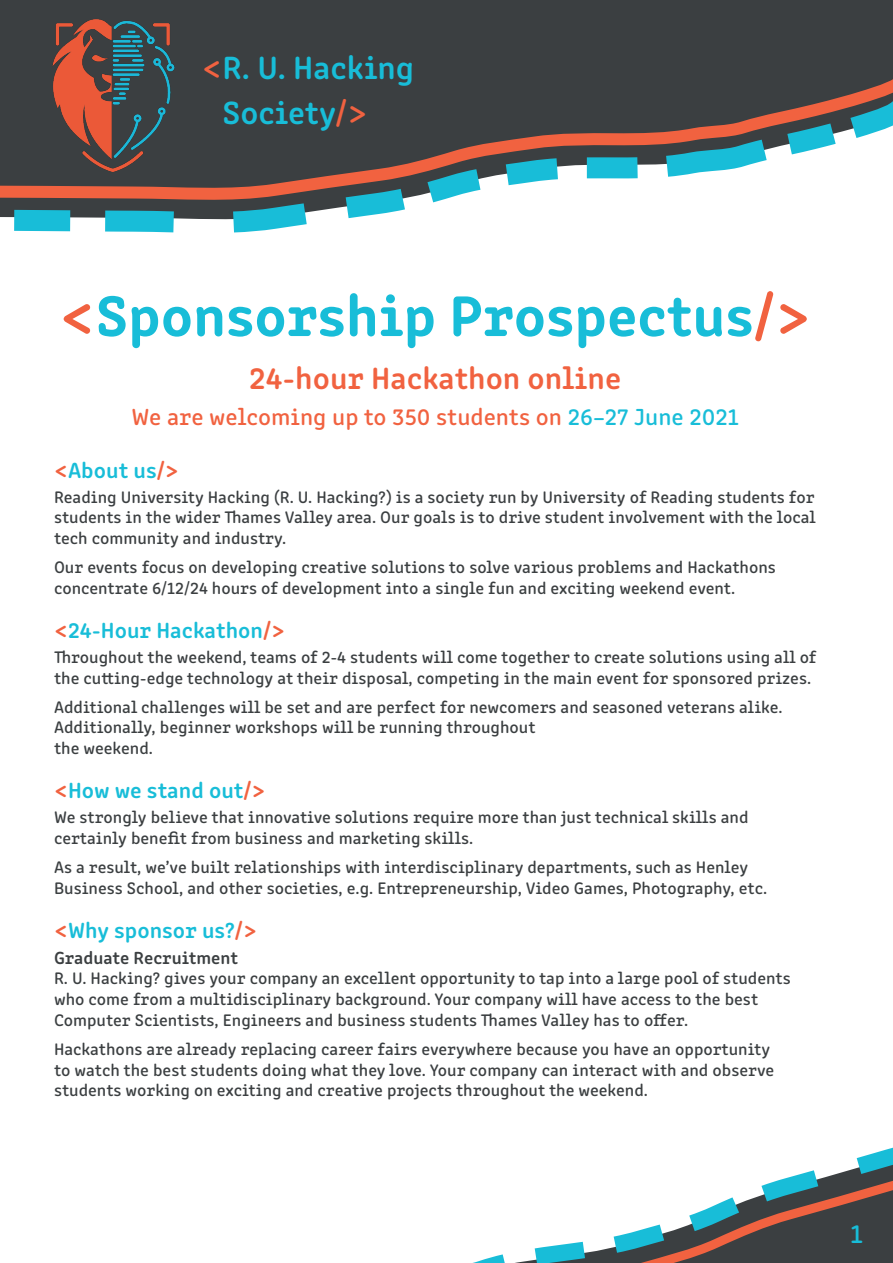
<style>
.page{position:relative;width:893px;height:1263px;background:#fff}
.page>*{position:absolute;margin:0;border:0;box-sizing:border-box;transform-origin:0 0}
.t1{font:700 58.5px "Clone Rounded";color:#18bdd8}
.t2{font:600 33px/45px "Clone Rounded";color:#18bdd8}
.subtitle{font:600 31.5px "Clone Rounded";color:#f16240}
.t3{font:27px "Clone Rounded Me";color:#18bdd8}
.subtitle-2{font:24px "Clone Rounded Me";color:#f16240}
.heading1{font:600 22.5px "Clone Rounded";color:#18bdd8}
.heading2{font:600 18px "Clone Rounded";color:#3b3f41}
.t4{font:17.25px/20.7px "Clone Rounded Me";color:#3b3f41}
.s1{color:#f16240}
.s2{color:#18bdd8}
.s3{font-weight:700;color:#f16240}
</style>
<div class="page">
<svg style="left:473px;top:1147px;width:420px;height:116px"></svg>
<div style="left:0;top:0;width:278px;height:213px;background:#3b3f41"></div>
<div style="left:104px;top:0;width:335px;height:181px;background:#3b3f41"></div>
<div style="left:331px;top:0;width:334px;height:162px;background:#3b3f41"></div>
<div style="left:480px;top:0;width:334px;height:138px;background:#3b3f41"></div>
<div style="left:740px;top:0;width:153px;height:117px;background:#3b3f41"></div>
<svg style="left:0;top:205px;width:405px;height:28px"></svg>
<svg style="left:0;top:79px;width:893px;height:126px"></svg>
<img style="left:47px;top:19px;width:132px;height:154px">
<h2 class="t2" style="left:223px;top:43px;width:193px;text-indent:-21px"><span class="s1">&lt;</span>R. U. Hacking<br>Society<span class="s1">/&gt;</span></h2>
<p class="t1" style="left:59px;top:269px;width:753px"><span class="s1">&lt;</span>Sponsorship Prospectus<span class="s1">/&gt;</span></p>
<p class="subtitle" style="left:249px;top:354px;width:373px">24-hour Hackathon online</p>
<p class="subtitle-2" style="left:132px;top:399px;width:609px">We are welcoming up to 350 students on <span class="s2">26–27 June 2021</span></p>
<p class="heading1" style="left:54px;top:452px;width:126px"><span class="s3">&lt;</span>About us<span class="s3">/&gt;</span></p>
<p class="t4" style="left:54px;top:485px;width:763px;text-align:justify">Reading University Hacking (R. U. Hacking?) is a society run by University of Reading students for students in the wider Thames Valley area. Our goals is to drive student involvement with the local tech community and industry.</p>
<p class="t4" style="left:54px;top:556px;width:723px">Our events focus on developing creative solutions to solve various problems and Hackathons concentrate 6/12/24 hours of development into a single fun and exciting weekend event.</p>
<p class="heading1" style="left:54px;top:613px;width:233px"><span class="s3">&lt;</span>24-Hour Hackathon<span class="s3">/&gt;</span></p>
<p class="t4" style="left:54px;top:645px;width:764px">Throughout the weekend, teams of 2-4 students will come together to create solutions using all of the cutting-edge technology at their disposal, competing in the main event for sponsored prizes.</p>
<p class="t4" style="left:54px;top:695px;width:730px">Additional challenges will be set and are perfect for newcomers and seasoned veterans alike.<br>Additionally, beginner workshops will be running throughout<br>the weekend.</p>
<p class="heading1" style="left:54px;top:773px;width:213px"><span class="s3">&lt;</span>How we stand out<span class="s3">/&gt;</span></p>
<p class="t4" style="left:54px;top:805px;width:696px">We strongly believe that innovative solutions require more than just technical skills and certainly benefit from business and marketing skills.</p>
<p class="t4" style="left:54px;top:855px;width:715px">As a result, we’ve built relationships with interdisciplinary departments, such as Henley<br>Business School, and other societies, e.g. Entrepreneurship, Video Games, Photography, etc.</p>
<p class="heading1" style="left:54px;top:912px;width:205px"><span class="s3">&lt;</span>Why sponsor us?<span class="s3">/&gt;</span></p>
<p class="heading2" style="left:54px;top:943px;width:186px">Graduate Recruitment</p>
<p class="t4" style="left:54px;top:967px;width:738px">R. U. Hacking? gives your company an excellent opportunity to tap into a large pool of students who come from a multidisciplinary background. Your company will have access to the best<br>Computer Scientists, Engineers and business students Thames Valley has to offer.</p>
<p class="t4" style="left:54px;top:1037px;width:722px">Hackathons are already replacing career fairs everywhere because you have an opportunity to watch the best students doing what they love. Your company can interact with and observe students working on exciting and creative projects throughout the weekend.</p>
<h3 class="t3" style="left:850px;top:1213px;width:14px">1</h3>
</div>
